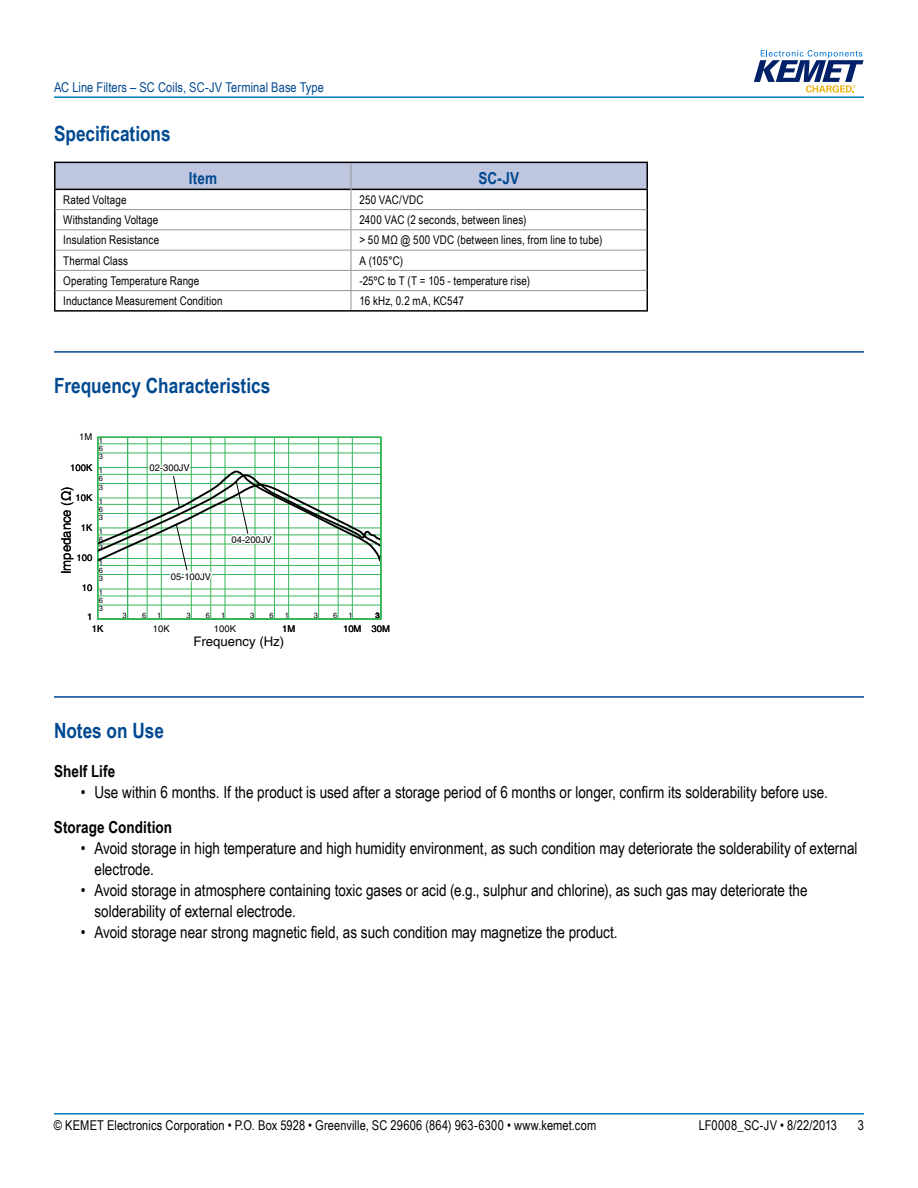
<style>
.page{position:relative;width:918px;height:1188px;background:#fff}
.page>*{position:absolute;margin:0;border:0;box-sizing:border-box;transform-origin:0 0}
.t1{font:700 21px "Arial Narrow";color:#004990}
.t2{font:16.5px/21px "Arial Narrow";color:#000}
.t3{font:700 16.5px "Arial Narrow";letter-spacing:.005em;color:#000}
.t4{font:700 16.5px "Arial Narrow";letter-spacing:.005em;color:#004990}
.t5{font:13.5px "Arial Narrow";letter-spacing:.01em;color:#000}
.t6{font:13.5px "Arial Narrow";letter-spacing:.005em;color:#004990}
.t7{font:13.2px "Helvetica";color:#000}
.t8{font:12px "Arial Narrow";letter-spacing:.01em;color:#000}
.t9{font:9.45px "Helvetica";color:#000}
.t10{font:7.5px "Helvetica";color:#000}
</style>
<div class="page">
<hr style="left:54px;top:1113px;width:810px;height:2px;background:#007dc3">
<hr style="left:54px;top:96px;width:810px;height:2px;background:#007dc3">
<svg style="left:754px;top:50px;width:110px;height:43px"></svg>
<hr style="left:54px;top:351px;width:810px;height:2px;background:#004990">
<hr style="left:54px;top:696px;width:810px;height:2px;background:#004990">
<svg style="left:97px;top:436px;width:285px;height:184px"></svg>
<hr style="left:127px;top:437px;width:1px;height:182px;background:#36b558">
<hr style="left:147px;top:437px;width:1px;height:182px;background:#36b558">
<hr style="left:161px;top:437px;width:1px;height:182px;background:#36b558">
<hr style="left:191px;top:437px;width:1px;height:182px;background:#36b558">
<hr style="left:211px;top:437px;width:1px;height:182px;background:#36b558">
<hr style="left:225px;top:437px;width:1px;height:182px;background:#36b558">
<hr style="left:255px;top:437px;width:1px;height:182px;background:#36b558">
<hr style="left:274px;top:437px;width:1px;height:182px;background:#36b558">
<hr style="left:288px;top:437px;width:1px;height:182px;background:#36b558">
<hr style="left:318px;top:437px;width:1px;height:182px;background:#36b558">
<hr style="left:338px;top:437px;width:1px;height:182px;background:#36b558">
<hr style="left:352px;top:437px;width:1px;height:182px;background:#36b558">
<hr style="left:98px;top:444px;width:283px;height:1px;background:#36b558">
<hr style="left:98px;top:453px;width:283px;height:1px;background:#36b558">
<hr style="left:98px;top:596px;width:283px;height:1px;background:#36b558">
<hr style="left:98px;top:605px;width:283px;height:1px;background:#36b558">
<div style="left:97px;top:437px;width:284px;height:183px;border:1px solid #36b558"></div>
<svg style="left:98px;top:462px;width:283px;height:134px"></svg>
<hr style="left:54px;top:310px;width:297px;height:2px;background:#000">
<hr style="left:351px;top:310px;width:297px;height:2px;background:#000">
<svg style="left:54px;top:162px;width:594px;height:148px"></svg>
<p class="t6" style="left:54px;top:77px;width:271px">AC Line Filters – SC Coils, SC-JV Terminal Base Type</p>
<p class="t1" style="left:54px;top:118px;width:118px">Specifications</p>
<p class="t4" style="left:189px;top:165px;width:30px">Item</p>
<p class="t4" style="left:479px;top:165px;width:42px">SC-JV</p>
<p class="t8" style="left:63px;top:191px;width:65px">Rated Voltage</p>
<p class="t8" style="left:359px;top:191px;width:66px">250 VAC/VDC</p>
<p class="t8" style="left:63px;top:211px;width:97px">Withstanding Voltage</p>
<p class="t8" style="left:359px;top:211px;width:168px">2400 VAC (2 seconds, between lines)</p>
<p class="t8" style="left:63px;top:231px;width:97px">Insulation Resistance</p>
<p class="t8" style="left:359px;top:231px;width:244px">&gt; 50 MΩ @ 500 VDC (between lines, from line to tube)</p>
<p class="t8" style="left:63px;top:252px;width:66px">Thermal Class</p>
<p class="t8" style="left:359px;top:252px;width:45px">A (105°C)</p>
<p class="t8" style="left:63px;top:272px;width:138px">Operating Temperature Range</p>
<p class="t8" style="left:359px;top:272px;width:172px">-25ºC to T (T = 105 - temperature rise)</p>
<p class="t8" style="left:63px;top:292px;width:161px">Inductance Measurement Condition</p>
<p class="t8" style="left:359px;top:292px;width:106px">16 kHz, 0.2 mA, KC547</p>
<p class="t1" style="left:54px;top:370px;width:218px">Frequency Characteristics</p>
<p class="t9" style="left:79px;top:431px;width:15px">1M</p>
<p class="t10" style="left:99px;top:436px;width:6px">1</p>
<p class="t10" style="left:99px;top:444px;width:6px">6</p>
<p class="t10" style="left:99px;top:452px;width:6px">3</p>
<p class="t9" style="left:70px;top:462px;width:23px">100K</p>
<p class="t9" style="left:76px;top:492px;width:18px">10K</p>
<p class="t9" style="left:81px;top:522px;width:13px">1K</p>
<p class="t9" style="left:77px;top:552px;width:17px">100</p>
<p class="t9" style="left:82px;top:582px;width:12px">10</p>
<p class="t9" style="left:87px;top:611px;width:7px">1</p>
<p class="t10" style="left:99px;top:466px;width:6px">1</p>
<p class="t10" style="left:99px;top:474px;width:6px">6</p>
<p class="t10" style="left:99px;top:483px;width:6px">3</p>
<p class="t7" style="left:59px;top:574px;width:89px;rotate:-90deg">Impedance ( )</p>
<p class="t10" style="left:99px;top:497px;width:6px">1</p>
<p class="t10" style="left:99px;top:505px;width:6px">6</p>
<p class="t10" style="left:99px;top:513px;width:6px">3</p>
<p class="t10" style="left:99px;top:527px;width:6px">1</p>
<p class="t10" style="left:99px;top:535px;width:6px">6</p>
<p class="t10" style="left:99px;top:543px;width:6px">3</p>
<p class="t10" style="left:99px;top:558px;width:6px">1</p>
<p class="t10" style="left:99px;top:566px;width:6px">6</p>
<p class="t10" style="left:99px;top:574px;width:6px">3</p>
<p class="t10" style="left:99px;top:588px;width:6px">1</p>
<p class="t10" style="left:99px;top:596px;width:6px">6</p>
<p class="t10" style="left:99px;top:604px;width:6px">3</p>
<p class="t9" style="left:92px;top:624px;width:13px">1K</p>
<p class="t9" style="left:150px;top:462px;width:42px">02-300JV</p>
<p class="t9" style="left:171px;top:571px;width:42px">05-100JV</p>
<p class="t9" style="left:232px;top:534px;width:42px">04-200JV</p>
<p class="t10" style="left:123px;top:611px;width:6px">3</p>
<p class="t10" style="left:142px;top:611px;width:6px">6</p>
<p class="t10" style="left:157px;top:611px;width:6px">1</p>
<p class="t10" style="left:186px;top:611px;width:6px">3</p>
<p class="t10" style="left:206px;top:611px;width:6px">6</p>
<p class="t10" style="left:221px;top:611px;width:6px">1</p>
<p class="t10" style="left:250px;top:611px;width:6px">3</p>
<p class="t10" style="left:270px;top:611px;width:6px">6</p>
<p class="t10" style="left:285px;top:611px;width:6px">1</p>
<p class="t10" style="left:314px;top:611px;width:6px">3</p>
<p class="t10" style="left:333px;top:611px;width:6px">6</p>
<p class="t10" style="left:349px;top:611px;width:6px">1</p>
<p class="t10" style="left:375px;top:611px;width:6px">3</p>
<p class="t9" style="left:153px;top:624px;width:18px">10K</p>
<p class="t9" style="left:214px;top:624px;width:23px">100K</p>
<p class="t9" style="left:282px;top:624px;width:15px">1M</p>
<p class="t9" style="left:343px;top:624px;width:48px">10M 30M</p>
<p class="t7" style="left:193px;top:633px;width:92px">Frequency (Hz)</p>
<p class="t1" style="left:54px;top:715px;width:112px">Notes on Use</p>
<p class="t3" style="left:54px;top:759px;width:63px">Shelf Life</p>
<p class="t2" style="left:81px;top:781px;width:748px">• Use within 6 months. If the product is used after a storage period of 6 months or longer, confirm its solderability before use.</p>
<p class="t3" style="left:54px;top:814px;width:120px">Storage Condition</p>
<p class="t2" style="left:94px;top:837px;width:765px;text-indent:-13px">• Avoid storage in high temperature and high humidity environment, as such condition may deteriorate the solderability of external electrode.</p>
<p class="t2" style="left:94px;top:879px;width:715px;text-indent:-13px">• Avoid storage in atmosphere containing toxic gases or acid (e.g., sulphur and chlorine), as such gas may deteriorate the solderability of external electrode.</p>
<p class="t2" style="left:81px;top:921px;width:538px">• Avoid storage near strong magnetic field, as such condition may magnetize the product.</p>
<p class="t5" style="left:54px;top:1116px;width:544px">© KEMET Electronics Corporation • P.O. Box 5928 • Greenville, SC 29606 (864) 963-6300 • www.kemet.com</p>
<p class="t5" style="left:699px;top:1116px;width:140px">LF0008_SC-JV • 8/22/2013</p>
<p class="t5" style="left:858px;top:1116px;width:8px">3</p>
</div>
